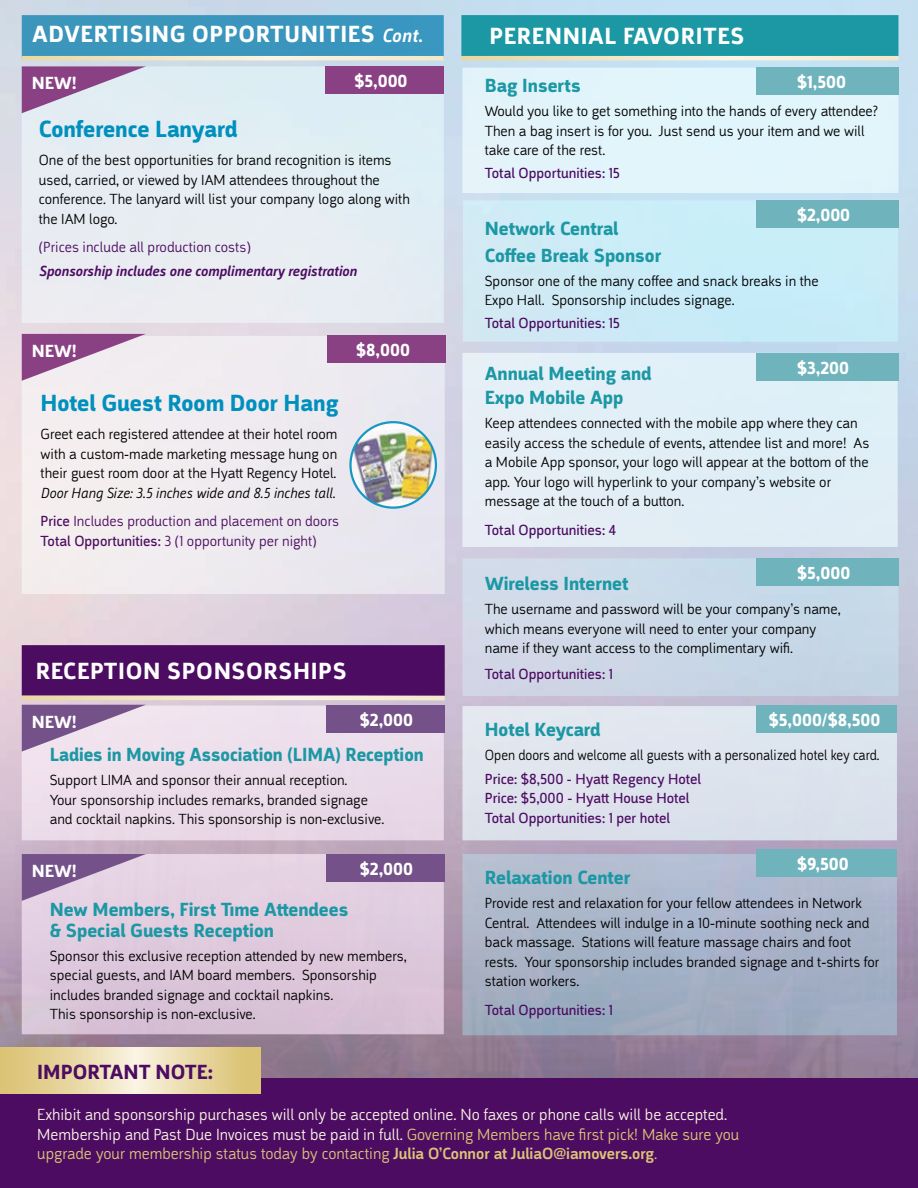
<style>
.page{position:relative;width:918px;height:1188px;background:#fff}
.page>*{position:absolute;margin:0;border:0;box-sizing:border-box;transform-origin:0 0}
.t1{font:700 24px "Argumentum";letter-spacing:.025em;color:#fff}
.t2{font:700 24px "Argumentum";color:#0090be}
.t3{font:700 21px "Argumentum";color:#4c0c62}
.t4{font:700 19.5px/21px "Argumentum";color:#1b98a4}
.t5{font:700 18px "Argumentum";color:#fff}
.t6{font:300 16.5px/19.5px "Argumentum";color:#fbf5e5}
.t7{font:300 15px/19.5px "Argumentum";color:#000}
.t8{font:15px/19.5px "Argumentum";color:#4c0c62}
.t9{font:italic 300 15px/28.5px "Argumentum";color:#000}
.t10{font:300 15px "Argumentum";color:#4c0c62}
.t11{font:300 15px "Argumentum";color:#000;scale:.93 1}
.t12{font:italic 500 15px "Argumentum";color:#4c0c62}
.s1{font-weight:500;font-style:italic;font-size:19.5px}
.s2{font-weight:400;font-style:normal;color:#4c0c62}
.s3{font-style:normal;color:#4c0c62}
.s4{font-weight:400}
.s5{color:#dcc476}
.s6{font-weight:500;color:#dcc476}
</style>
<div class="page">
<img style="left:0;top:0;width:918px;height:1079px">
<svg style="left:22px;top:854px;width:422px;height:180px;background:#ddc8db"></svg>
<div style="left:22px;top:752px;width:422px;height:88px;background:#ebdbe9"></div>
<div style="left:326px;top:854px;width:119px;height:27px;background:#745188"></div>
<div style="left:461px;top:15px;width:437px;height:41px;background:#1b98a4"></div>
<div style="left:462px;top:68px;width:436px;height:125px;background:#e1f5fb"></div>
<div style="left:463px;top:200px;width:435px;height:142px;background:#caebf7"></div>
<div style="left:462px;top:353px;width:436px;height:194px;background:#e1eff6"></div>
<div style="left:462px;top:706px;width:435px;height:134px;background:#dde4ed"></div>
<div style="left:462px;top:558px;width:436px;height:138px;background:#cad8e7"></div>
<svg style="left:462px;top:854px;width:435px;height:181px;background:#a7b2c7"></svg>
<svg style="left:461px;top:56px;width:437px;height:4px;background:#f3e8c9"></svg>
<div style="left:756px;top:68px;width:142px;height:27px;background:#6fb4bd"></div>
<div style="left:756px;top:200px;width:142px;height:28px;background:#6fb4bd"></div>
<div style="left:756px;top:353px;width:142px;height:27px;background:#6fb4bd"></div>
<div style="left:756px;top:558px;width:142px;height:28px;background:#6fb4bd"></div>
<div style="left:756px;top:705px;width:141px;height:28px;background:#6fb4bd"></div>
<div style="left:756px;top:850px;width:141px;height:27px;background:#6fb4bd"></div>
<div style="left:22px;top:15px;width:422px;height:41px;background:#3a96bd"></div>
<svg style="left:22px;top:56px;width:422px;height:4px;background:#f3e9cb"></svg>
<svg style="left:17px;top:645px;width:432px;height:107px;background:#916a9c"></svg>
<svg style="left:22px;top:854px;width:124px;height:47px;background:#ad92b6"></svg>
<div style="left:22px;top:336px;width:423px;height:258px;background:#efebf0"></div>
<img style="left:351px;top:427px;width:85px;height:79px">
<div style="left:349px;top:421px;width:88px;height:88px;border:2px solid #0090be;border-radius:50%"></div>
<svg style="left:22px;top:334px;width:124px;height:47px;background:#be97b9"></svg>
<div style="left:327px;top:335px;width:119px;height:28px;background:#8a4183"></div>
<svg style="left:22px;top:66px;width:422px;height:257px;background:#e4ecf2"></svg>
<svg style="left:22px;top:66px;width:124px;height:47px;background:#b597bb"></svg>
<div style="left:326px;top:66px;width:118px;height:28px;background:#8a4183"></div>
<div style="left:0;top:1079px;width:918px;height:109px;background:#4c0c62"></div>
<svg style="left:0;top:1047px;width:261px;height:47px;background:#e8d7a4"></svg>
<h1 class="t1" style="left:32px;top:20px;width:392px">ADVERTISING OPPORTUNITIES <span class="s1">Cont.</span></h1>
<p class="t5" style="left:32px;top:72px;width:47px">NEW!</p>
<p class="t5" style="left:354px;top:70px;width:55px">$5,000</p>
<h1 class="t2" style="left:39px;top:114px;width:200px">Conference Lanyard</h1>
<p class="t7" style="left:39px;top:151px;width:373px">One of the best opportunities for brand recognition is items used, carried, or viewed by IAM attendees throughout the conference. The lanyard will list your company logo along with the IAM logo.</p>
<p class="t10" style="left:39px;top:238px;width:213px">(Prices include all production costs)</p>
<p class="t12" style="left:39px;top:262px;width:319px">Sponsorship includes one complimentary registration</p>
<p class="t5" style="left:32px;top:340px;width:47px">NEW!</p>
<p class="t5" style="left:356px;top:339px;width:55px">$8,000</p>
<h1 class="t2" style="left:41px;top:388px;width:300px">Hotel Guest Room Door Hang</h1>
<p class="t7" style="left:41px;top:424px;width:298px;text-align:justify">Greet each registered attendee at their hotel room with a custom-made marketing message hung on their guest room door at the Hyatt Regency Hotel.</p>
<p class="t9" style="left:41px;top:478px;width:300px">Door Hang Size: 3.5 inches wide and 8.5 inches tall.<br><span class="s2">Price</span> <span class="s3">Includes production and placement on doors</span></p>
<p class="t10" style="left:41px;top:532px;width:278px"><span class="s4">Total Opportunities:</span> 3 (1 opportunity per night)</p>
<h1 class="t1" style="left:36px;top:656px;width:312px">RECEPTION SPONSORSHIPS</h1>
<p class="t5" style="left:32px;top:711px;width:47px">NEW!</p>
<p class="t5" style="left:360px;top:709px;width:55px">$2,000</p>
<h3 class="t4" style="left:50px;top:745px;width:375px">Ladies in Moving Association (LIMA) Reception</h3>
<p class="t7" style="left:50px;top:771px;width:336px">Support LIMA and sponsor their annual reception.<br>Your sponsorship includes remarks, branded signage and cocktail napkins. This sponsorship is non-exclusive.</p>
<p class="t5" style="left:32px;top:860px;width:47px">NEW!</p>
<p class="t5" style="left:360px;top:858px;width:55px">$2,000</p>
<h3 class="t4" style="left:50px;top:900px;width:300px">New Members, First Time Attendees &amp; Special Guests Reception</h3>
<p class="t7" style="left:50px;top:946px;width:358px">Sponsor this exclusive reception attended by new members, special guests, and IAM board members. Sponsorship includes branded signage and cocktail napkins.<br>This sponsorship is non-exclusive.</p>
<h2 class="t3" style="left:37px;top:1059px;width:177px">IMPORTANT NOTE:</h2>
<h1 class="t1" style="left:489px;top:21px;width:257px">PERENNIAL FAVORITES</h1>
<h3 class="t4" style="left:485px;top:76px;width:97px">Bag Inserts</h3>
<p class="t7" style="left:485px;top:101px;width:395px">Would you like to get something into the hands of every attendee?<br>Then a bag insert is for you. Just send us your item and we will take care of the rest.</p>
<p class="t8" style="left:485px;top:163px;width:137px">Total Opportunities: 15</p>
<p class="t5" style="left:797px;top:71px;width:51px">$1,500</p>
<p class="t5" style="left:797px;top:204px;width:55px">$2,000</p>
<h3 class="t4" style="left:485px;top:215px;width:178px;line-height:27px">Network Central<br>Coffee Break Sponsor</h3>
<p class="t7" style="left:485px;top:271px;width:335px">Sponsor one of the many coffee and snack breaks in the<br>Expo Hall. Sponsorship includes signage.</p>
<p class="t8" style="left:485px;top:313px;width:137px">Total Opportunities: 15</p>
<h3 class="t4" style="left:485px;top:362px;width:168px;line-height:24px">Annual Meeting and<br>Expo Mobile App</h3>
<p class="t7" style="left:485px;top:413px;width:386px">Keep attendees connected with the mobile app where they can easily access the schedule of events, attendee list and more! As a Mobile App sponsor, your logo will appear at the bottom of the app. Your logo will hyperlink to your company’s website or message at the touch of a button.</p>
<p class="t8" style="left:485px;top:520px;width:133px">Total Opportunities: 4</p>
<h3 class="t4" style="left:485px;top:574px;width:145px">Wireless Internet</h3>
<p class="t7" style="left:485px;top:599px;width:357px">The username and password will be your company’s name, which means everyone will need to enter your company name if they want access to the complimentary wifi.</p>
<p class="t8" style="left:485px;top:664px;width:130px">Total Opportunities: 1</p>
<p class="t5" style="left:797px;top:357px;width:54px">$3,200</p>
<p class="t5" style="left:797px;top:562px;width:55px">$5,000</p>
<p class="t5" style="left:769px;top:709px;width:113px">$5,000/$8,500</p>
<h3 class="t4" style="left:485px;top:719px;width:117px">Hotel Keycard</h3>
<p class="t11" style="left:485px;top:745px;width:426px">Open doors and welcome all guests with a personalized hotel key card.</p>
<p class="t8" style="left:485px;top:769px;width:218px">Price: $8,500 - Hyatt Regency Hotel<br>Price: $5,000 - Hyatt House Hotel<br>Total Opportunities: 1 per hotel</p>
<p class="t5" style="left:797px;top:854px;width:53px">$9,500</p>
<h3 class="t4" style="left:485px;top:868px;width:147px">Relaxation Center</h3>
<p class="t7" style="left:485px;top:893px;width:396px">Provide rest and relaxation for your fellow attendees in Network Central. Attendees will indulge in a 10-minute soothing neck and back massage. Stations will feature massage chairs and foot rests. Your sponsorship includes branded signage and t-shirts for station workers.</p>
<p class="t8" style="left:485px;top:1000px;width:130px">Total Opportunities: 1</p>
<p class="t6" style="left:37px;top:1105px;width:704px">Exhibit and sponsorship purchases will only be accepted online. No faxes or phone calls will be accepted.<br>Membership and Past Due Invoices must be paid in full. <span class="s5">Governing Members have first pick! Make sure you upgrade your membership status today by contacting</span> <span class="s6">Julia O’Connor at JuliaO@iamovers.org</span><span class="s5">.</span></p>
</div>
